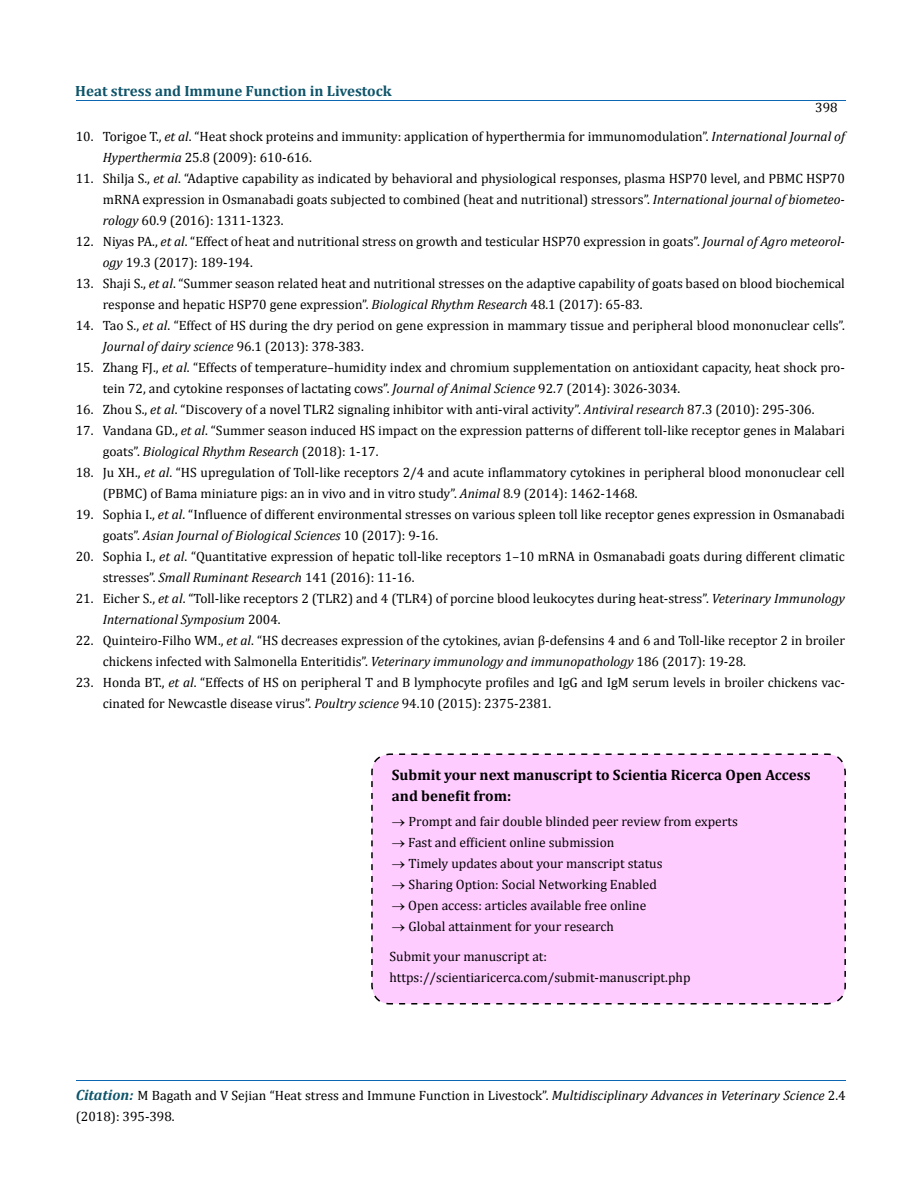
<style>
.page{position:relative;width:917px;height:1190px;background:#fff}
.page>*{position:absolute;margin:0;border:0;box-sizing:border-box;transform-origin:0 0}
.t1{font:700 15px/21px "Cambria";color:#000}
.t2{font:700 14.85px "Cambria";color:#0e546a}
.t3{font:13.5px/21px "Cambria";color:#000}
.s1{font-style:italic}
.s2{font-weight:700;font-style:italic;font-size:14.85px;color:#0e546a}
</style>
<div class="page">
<hr style="left:76px;top:100px;width:769px;height:1px;background:#0d66b1">
<hr style="left:76px;top:1080px;width:769px;height:1px;background:#0d66b1">
<div style="left:371px;top:753px;width:475px;height:252px;background:#fcf"></div>
<p class="t2" style="left:75px;top:82px;width:318px">Heat stress and Immune Function in Livestock</p>
<p class="t3" style="left:815px;top:97px;width:24px">398</p>
<p class="t3" style="left:103px;top:125px;width:743px;text-indent:-27px">10. Torigoe T., <span class="s1">et al</span>. “Heat shock proteins and immunity: application of hyperthermia for immunomodulation”. <span class="s1">International Journal of<br>Hyperthermia</span> 25.8 (2009): 610-616.</p>
<p class="t3" style="left:103px;top:167px;width:743px;text-align:justify;text-indent:-27px">11. Shilja S., <span class="s1">et al</span>. “Adaptive capability as indicated by behavioral and physiological responses, plasma HSP70 level, and PBMC HSP70 mRNA expression in Osmanabadi goats subjected to combined (heat and nutritional) stressors”. <span class="s1">International journal of biometeo&shy;rology</span> 60.9 (2016): 1311-1323.</p>
<p class="t3" style="left:103px;top:230px;width:743px;text-indent:-27px">12. Niyas PA., <span class="s1">et al</span>. “Effect of heat and nutritional stress on growth and testicular HSP70 expression in goats”. <span class="s1">Journal of Agro meteorol&shy;ogy</span> 19.3 (2017): 189-194.</p>
<p class="t3" style="left:103px;top:273px;width:743px;text-indent:-27px">13. Shaji S., <span class="s1">et al</span>. “Summer season related heat and nutritional stresses on the adaptive capability of goats based on blood biochemical response and hepatic HSP70 gene expression”. <span class="s1">Biological Rhythm Research</span> 48.1 (2017): 65-83.</p>
<p class="t3" style="left:103px;top:315px;width:743px;text-indent:-27px">14. Tao S., <span class="s1">et al</span>. “Effect of HS during the dry period on gene expression in mammary tissue and peripheral blood mononuclear cells”.<br><span class="s1">Journal of dairy science</span> 96.1 (2013): 378-383.</p>
<p class="t3" style="left:103px;top:357px;width:743px;text-indent:-27px">15. Zhang FJ., <span class="s1">et al</span>. “Effects of temperature–humidity index and chromium supplementation on antioxidant capacity, heat shock pro&shy;tein 72, and cytokine responses of lactating cows”. <span class="s1">Journal of Animal Science</span> 92.7 (2014): 3026-3034.</p>
<p class="t3" style="left:76px;top:399px;width:740px">16. Zhou S., <span class="s1">et al</span>. “Discovery of a novel TLR2 signaling inhibitor with anti-viral activity”. <span class="s1">Antiviral research</span> 87.3 (2010): 295-306.</p>
<p class="t3" style="left:103px;top:420px;width:743px;text-indent:-27px">17. Vandana GD., <span class="s1">et al</span>. “Summer season induced HS impact on the expression patterns of different toll-like receptor genes in Malabari goats”. <span class="s1">Biological Rhythm Research</span> (2018): 1-17.</p>
<p class="t3" style="left:103px;top:462px;width:743px;text-indent:-27px">18. Ju XH., <span class="s1">et al</span>. “HS upregulation of Toll-like receptors 2/4 and acute inflammatory cytokines in peripheral blood mononuclear cell (PBMC) of Bama miniature pigs: an in vivo and in vitro study”. <span class="s1">Animal</span> 8.9 (2014): 1462-1468.</p>
<p class="t3" style="left:103px;top:504px;width:743px;text-indent:-27px">19. Sophia I., <span class="s1">et al</span>. “Influence of different environmental stresses on various spleen toll like receptor genes expression in Osmanabadi goats”. <span class="s1">Asian Journal of Biological Sciences</span> 10 (2017): 9-16.</p>
<p class="t3" style="left:103px;top:546px;width:743px;text-indent:-27px">20. Sophia I., <span class="s1">et al</span>. “Quantitative expression of hepatic toll-like receptors 1–10 mRNA in Osmanabadi goats during different climatic stresses”. <span class="s1">Small Ruminant Research</span> 141 (2016): 11-16.</p>
<p class="t3" style="left:103px;top:588px;width:743px;text-indent:-27px">21. Eicher S., <span class="s1">et al</span>. “Toll-like receptors 2 (TLR2) and 4 (TLR4) of porcine blood leukocytes during heat-stress”. <span class="s1">Veterinary Immunology<br>International Symposium</span> 2004.</p>
<p class="t3" style="left:103px;top:630px;width:743px;text-indent:-27px">22. Quinteiro-Filho WM., <span class="s1">et al</span>. “HS decreases expression of the cytokines, avian β-defensins 4 and 6 and Toll-like receptor 2 in broiler chickens infected with Salmonella Enteritidis”. <span class="s1">Veterinary immunology and immunopathology</span> 186 (2017): 19-28.</p>
<p class="t3" style="left:103px;top:672px;width:743px;text-indent:-27px">23. Honda BT., <span class="s1">et al</span>. “Effects of HS on peripheral T and B lymphocyte profiles and IgG and IgM serum levels in broiler chickens vac&shy;cinated for Newcastle disease virus”. <span class="s1">Poultry science</span> 94.10 (2015): 2375-2381.</p>
<p class="t1" style="left:392px;top:764px;width:420px">Submit your next manuscript to Scientia Ricerca Open Access and benefit from:</p>
<p class="t3" style="left:392px;top:811px;width:347px">→ Prompt and fair double blinded peer review from experts</p>
<p class="t3" style="left:392px;top:832px;width:224px">→ Fast and efficient online submission</p>
<p class="t3" style="left:392px;top:853px;width:272px">→ Timely updates about your manscript status</p>
<p class="t3" style="left:392px;top:874px;width:266px">→ Sharing Option: Social Networking Enabled</p>
<p class="t3" style="left:392px;top:895px;width:256px">→ Open access: articles available free online</p>
<p class="t3" style="left:389px;top:912px;width:226px;line-height:29.4px">→ Global attainment for your research<br>Submit your manuscript at:</p>
<p class="t3" style="left:389px;top:966px;width:302px">https://scientiaricerca.com/submit-manuscript.php</p>
<p class="t3" style="left:76px;top:1084px;width:771px"><span class="s2">Citation:</span> M Bagath and V Sejian “Heat stress and Immune Function in Livestock”. <span class="s1">Multidisciplinary Advances in Veterinary Science</span> 2.4 (2018): 395-398.</p>
</div>
